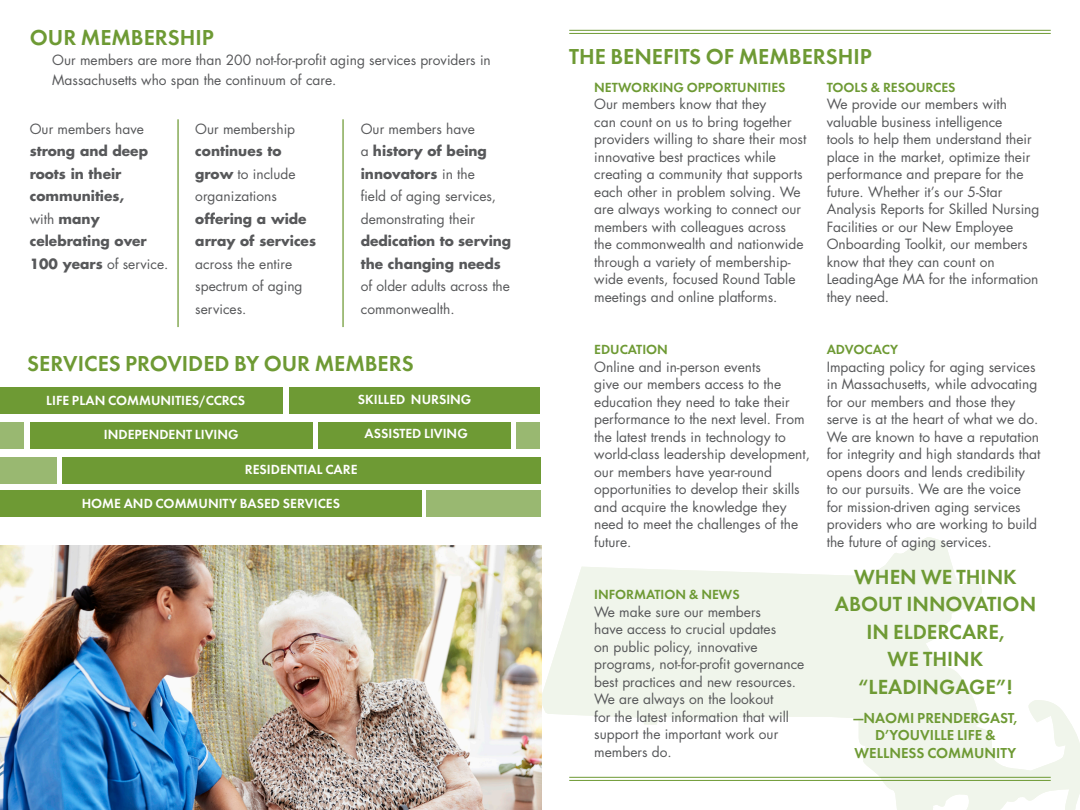
<style>
.page{position:relative;width:1080px;height:810px;background:#fff}
.page>*{position:absolute;margin:0;border:0;box-sizing:border-box;transform-origin:0 0}
.t1{font:22.5px "Futura Dem Bld";color:#6e9a34}
.t2{font:21.25px/27.5px "Futura Dem Bld";color:#6e9a34;text-align:center}
.t3{font:15px/17.5px "Futura Dem Bld";color:#6e9a34;text-align:center}
.t4{font:13.75px/17.5px "Futura";color:#57585a}
.t5{font:13.75px "Futura Dem Bld";color:#fff}
.t6{font:700 13.75px/22.5px "Futura";color:#57585a}
.t7{font:13.75px "Futura Dem Bld";color:#6e9a34}
.s1{font-weight:400}
.s2{font-weight:700}
</style>
<div class="page">
<svg style="left:540px;top:537px;width:540px;height:273px;fill:#f0f5eb"></svg>
<hr style="left:569px;top:30px;width:482px;height:1px;background:#6e9a34">
<hr style="left:569px;top:33px;width:482px;height:1px;background:#6e9a34">
<hr style="left:569px;top:777px;width:482px;height:1px;background:#6e9a34">
<hr style="left:569px;top:780px;width:482px;height:1px;background:#6e9a34">
<div style="left:0;top:387px;width:283px;height:26px;background:#6e9a34"></div>
<div style="left:30px;top:422px;width:282px;height:26px;background:#6e9a34"></div>
<div style="left:319px;top:422px;width:192px;height:26px;background:#6e9a34"></div>
<div style="left:516px;top:422px;width:24px;height:26px;background:#99b871"></div>
<div style="left:62px;top:457px;width:479px;height:26px;background:#6e9a34"></div>
<div style="left:0;top:457px;width:57px;height:26px;background:#99b871"></div>
<div style="left:0;top:422px;width:23px;height:26px;background:#99b871"></div>
<div style="left:0;top:491px;width:421px;height:26px;background:#6e9a34"></div>
<div style="left:427px;top:491px;width:114px;height:26px;background:#99b871"></div>
<div style="left:289px;top:387px;width:251px;height:26px;background:#6e9a34"></div>
<hr style="left:177px;top:119px;width:2px;height:208px;background:#6e9a34">
<hr style="left:342px;top:119px;width:2px;height:208px;background:#6e9a34">
<img style="left:1px;top:546px;width:540px;height:264px">
<p class="t1" style="left:30px;top:23px;width:186px">OUR MEMBERSHIP</p>
<p class="t4" style="left:52px;top:50px;width:440px;line-height:20px">Our members are more than 200 not-for-profit aging services providers in<br>Massachusetts who span the continuum of care.</p>
<p class="t6" style="left:30px;top:117px;width:140px"><span class="s1">Our members have </span>strong and deep roots in their communities,<br><span class="s1">with</span> many celebrating over<br>100 years <span class="s1">of service.</span></p>
<p class="t4" style="left:195px;top:117px;width:122px;line-height:22.5px">Our membership <span class="s2">continues to grow</span> to include organizations <span class="s2">offering a wide array of services </span>across the entire spectrum of aging services.</p>
<p class="t4" style="left:361px;top:117px;width:152px;line-height:22.5px">Our members have<br>a <span class="s2">history of being innovators</span> in the<br>field of aging services, demonstrating their <span class="s2">dedication to serving the changing needs </span>of older adults across the commonwealth.</p>
<p class="t1" style="left:27px;top:349px;width:388px">SERVICES PROVIDED BY OUR MEMBERS</p>
<p class="t5" style="left:46px;top:391px;width:200px">LIFE PLAN COMMUNITIES/CCRCS</p>
<p class="t5" style="left:104px;top:425px;width:136px">INDEPENDENT LIVING</p>
<p class="t5" style="left:358px;top:391px;width:115px">SKILLED NURSING</p>
<p class="t5" style="left:365px;top:424px;width:105px">ASSISTED LIVING</p>
<p class="t5" style="left:245px;top:460px;width:114px">RESIDENTIAL CARE</p>
<p class="t5" style="left:82px;top:494px;width:260px">HOME AND COMMUNITY BASED SERVICES</p>
<p class="t1" style="left:569px;top:41px;width:304px">THE BENEFITS OF MEMBERSHIP</p>
<p class="t7" style="left:594px;top:78px;width:193px">NETWORKING OPPORTUNITIES</p>
<p class="t4" style="left:594px;top:95px;width:214px">Our members know that they<br>can count on us to bring together providers willing to share their most innovative best practices while creating a community that supports each other in problem solving. We are always working to connect our members with colleagues across the commonwealth and nationwide through a variety of membership&shy;wide events, focused Round Table meetings and online platforms.</p>
<p class="t7" style="left:594px;top:341px;width:75px">EDUCATION</p>
<p class="t4" style="left:594px;top:358px;width:217px">Online and in-person events<br>give our members access to the education they need to take their performance to the next level. From the latest trends in technology to world-class leadership development, our members have year-round opportunities to develop their skills and acquire the knowledge they need to meet the challenges of the future.</p>
<p class="t7" style="left:594px;top:586px;width:147px">INFORMATION &amp; NEWS</p>
<p class="t4" style="left:594px;top:603px;width:212px">We make sure our members<br>have access to crucial updates<br>on public policy, innovative programs, not-for-profit governance best practices and new resources.<br>We are always on the lookout<br>for the latest information that will support the important work our members do.</p>
<p class="t7" style="left:827px;top:78px;width:130px">TOOLS &amp; RESOURCES</p>
<p class="t4" style="left:827px;top:95px;width:214px">We provide our members with valuable business intelligence<br>tools to help them understand their place in the market, optimize their performance and prepare for the future. Whether it’s our 5-Star<br>Analysis Reports for Skilled Nursing<br>Facilities or our New Employee<br>Onboarding Toolkit, our members know that they can count on<br>LeadingAge MA for the information they need.</p>
<p class="t7" style="left:827px;top:341px;width:73px">ADVOCACY</p>
<p class="t4" style="left:827px;top:358px;width:215px">Impacting policy for aging services in Massachusetts, while advocating for our members and those they serve is at the heart of what we do.<br>We are known to have a reputation for integrity and high standards that opens doors and lends credibility<br>to our pursuits. We are the voice<br>for mission-driven aging services providers who are working to build the future of aging services.</p>
<p class="t2" style="left:835px;top:565px;width:203px">WHEN WE THINK<br>ABOUT INNOVATION<br>IN ELDERCARE,<br>WE THINK “LEADINGAGE”!</p>
<p class="t3" style="left:853px;top:710px;width:166px">—NAOMI PRENDERGAST,<br>D’YOUVILLE LIFE &amp;<br>WELLNESS COMMUNITY</p>
</div>
